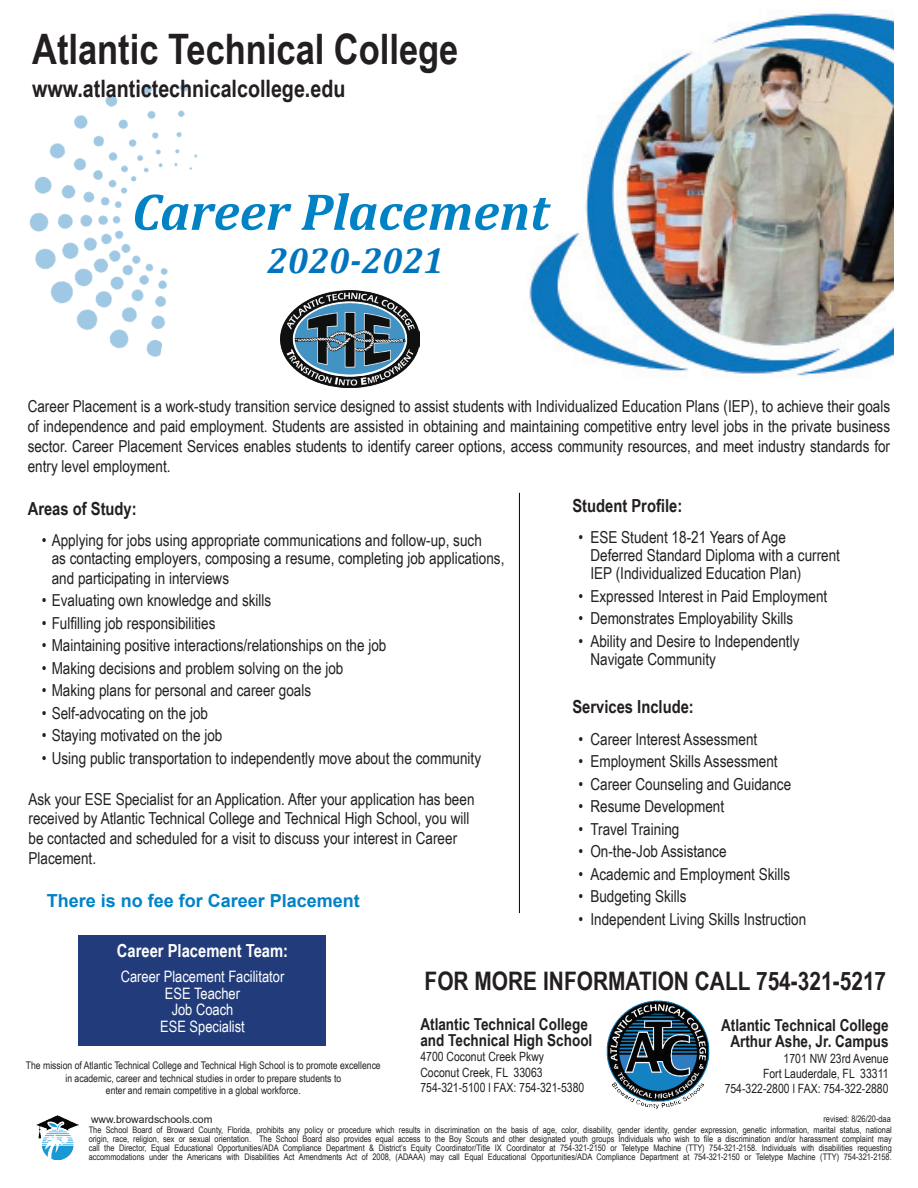
<style>
.page{position:relative;width:918px;height:1188px;background:#fff}
.page>*{position:absolute;margin:0;border:0;box-sizing:border-box;transform-origin:0 0}
.t1{font:italic 700 52.5px "Cambria";color:#0082c4}
.t2{font:700 42px "Arial Narrow";color:#231f20}
.t3{font:italic 700 36px "Cambria";color:#0075bd}
.t4{font:700 25.5px "Arial Narrow";color:#231f20}
.t5{font:700 24px "Arial Narrow";color:#231f20}
.t6{font:700 18px "Arial Narrow";color:#231f20}
.t7{font:700 18px "Arial";color:#0082c7}
.t8{font:700 18px "Arial Narrow";color:#fff}
.t9{font:16.5px/19.8px "Arial Narrow";color:#231f20}
.t10{font:700 16.5px/16.5px "Arial Narrow";color:#231f20}
.t11{font:15.75px/16.5px "Arial Narrow";color:#fff;text-align:center}
.t12{font:12.75px/15.3px "Arial Narrow";color:#231f20}
.t13{font:10.5px/12.6px "Arial Narrow";color:#231f20;text-align:center}
.t14{font:10.5px "Arial";color:#231f20}
.t15{font:9px/9px "Arial Narrow";color:#231f20;text-align:justify}
</style>
<div class="page">
<img style="left:518px;top:11px;width:375px;height:488px">
<img style="left:606px;top:1000px;width:104px;height:109px">
<div style="left:78px;top:935px;width:247px;height:110px;background:#223c7b"></div>
<img style="left:36px;top:1115px;width:42px;height:45px">
<hr style="left:519px;top:493px;width:1px;height:420px;background:#040503">
<img style="left:29px;top:83px;width:168px;height:274px">
<img style="left:281px;top:291px;width:138px;height:96px">
<h2 class="t2" style="left:32px;top:18px;width:428px">Atlantic Technical College</h2>
<h3 class="t5" style="left:32px;top:70px;width:315px">www.atlantictechnicalcollege.edu</h3>
<h1 class="t1" style="left:132px;top:175px;width:419px">Career Placement</h1>
<h3 class="t3" style="left:267px;top:235px;width:178px">2020-2021</h3>
<p class="t9" style="left:28px;top:396px;width:864px;text-align:justify">Career Placement is a work-study transition service designed to assist students with Individualized Education Plans (IEP), to achieve their goals of independence and paid employment. Students are assisted in obtaining and maintaining competitive entry level jobs in the private business sector. Career Placement Services enables students to identify career options, access community resources, and meet industry standards for entry level employment.</p>
<p class="t6" style="left:28px;top:495px;width:111px">Areas of Study:</p>
<p class="t9" style="left:52px;top:531px;width:454px;line-height:18px;text-indent:-10px">• Applying for jobs using appropriate communications and follow-up, such<br>as contacting employers, composing a resume, completing job applications,</p>
<p class="t9" style="left:52px;top:568px;width:179px">and participating in interviews</p>
<p class="t9" style="left:42px;top:590px;width:231px">• Evaluating own knowledge and skills</p>
<p class="t9" style="left:42px;top:613px;width:175px">• Fulfilling job responsibilities</p>
<p class="t9" style="left:42px;top:635px;width:346px">• Maintaining positive interactions/relationships on the job</p>
<p class="t9" style="left:42px;top:658px;width:303px">• Making decisions and problem solving on the job</p>
<p class="t9" style="left:42px;top:680px;width:271px">• Making plans for personal and career goals</p>
<p class="t9" style="left:42px;top:703px;width:168px">• Self-advocating on the job</p>
<p class="t9" style="left:42px;top:725px;width:182px">• Staying motivated on the job</p>
<p class="t9" style="left:42px;top:748px;width:441px">• Using public transportation to independently move about the community</p>
<p class="t9" style="left:28px;top:788px;width:448px">Ask your ESE Specialist for an Application. After your application has been received by Atlantic Technical College and Technical High School, you will be contacted and scheduled for a visit to discuss your interest in Career Placement.</p>
<p class="t7" style="left:47px;top:888px;width:315px">There is no fee for Career Placement</p>
<p class="t6" style="left:572px;top:492px;width:111px">Student Profile:</p>
<p class="t9" style="left:590px;top:528px;width:251px;line-height:18px;text-indent:-12px">• ESE Student 18-21 Years of Age<br>Deferred Standard Diploma with a current<br>IEP (Individualized Education Plan)</p>
<p class="t9" style="left:578px;top:585px;width:250px">• Expressed Interest in Paid Employment</p>
<p class="t9" style="left:578px;top:608px;width:216px">• Demonstrates Employability Skills</p>
<p class="t9" style="left:590px;top:631px;width:211px;line-height:18px;text-indent:-12px">• Ability and Desire to Independently<br>Navigate Community</p>
<p class="t6" style="left:572px;top:693px;width:123px">Services Include:</p>
<p class="t9" style="left:578px;top:728px;width:180px">• Career Interest Assessment</p>
<p class="t9" style="left:578px;top:751px;width:201px">• Employment Skills Assessment</p>
<p class="t9" style="left:578px;top:773px;width:214px">• Career Counseling and Guidance</p>
<p class="t9" style="left:578px;top:796px;width:147px">• Resume Development</p>
<p class="t9" style="left:578px;top:818px;width:103px">• Travel Training</p>
<p class="t9" style="left:578px;top:841px;width:150px">• On-the-Job Assistance</p>
<p class="t9" style="left:578px;top:863px;width:214px">• Academic and Employment Skills</p>
<p class="t9" style="left:578px;top:886px;width:110px">• Budgeting Skills</p>
<p class="t9" style="left:578px;top:908px;width:229px">• Independent Living Skills Instruction</p>
<p class="t8" style="left:117px;top:937px;width:173px">Career Placement Team:</p>
<p class="t11" style="left:121px;top:968px;width:165px">Career Placement Facilitator<br>ESE Teacher<br>Job Coach<br>ESE Specialist</p>
<p class="t13" style="left:26px;top:1059px;width:356px">The mission of Atlantic Technical College and Technical High School is to promote excellence in academic, career and technical studies in order to prepare students to<br>enter and remain competitive in a global workforce.</p>
<p class="t14" style="left:91px;top:1112px;width:123px">www.browardschools.com</p>
<h3 class="t4" style="left:425px;top:962px;width:463px">FOR MORE INFORMATION CALL 754-321-5217</h3>
<p class="t10" style="left:721px;top:1016px;width:169px;text-align:center">Atlantic Technical College<br>Arthur Ashe, Jr. Campus</p>
<p class="t12" style="left:725px;top:1050px;width:165px;text-align:right">1701 NW 23rd Avenue<br>Fort Lauderdale, FL 33311<br>754-322-2800 l FAX: 754-322-2880</p>
<p class="t10" style="left:420px;top:1015px;width:173px">Atlantic Technical College and Technical High School</p>
<p class="t12" style="left:420px;top:1049px;width:165px">4700 Coconut Creek Pkwy<br>Coconut Creek, FL 33063<br>754-321-5100 l FAX: 754-321-5380</p>
<p class="t15" style="left:824px;top:1114px;width:69px">revised: 8/26/20-daa</p>
<p class="t15" style="left:89px;top:1125px;width:805px">The School Board of Broward County, Florida, prohibits any policy or procedure which results in discrimination on the basis of age, color, disability, gender identity, gender expression, genetic information, marital status, national origin, race, religion, sex or sexual orientation. The School Board also provides equal access to the Boy Scouts and other designated youth groups Individuals who wish to file a discrimination and/or harassment complaint may call the Director, Equal Educational Opportunities/ADA Compliance Department &amp; District’s Equity Coordinator/Title IX Coordinator at 754-321-2150 or Teletype Machine (TTY) 754-321-2158. Individuals with disabilities requesting accommodations under the Americans with Disabilities Act Amendments Act of 2008, (ADAAA) may call Equal Educational Opportunities/ADA Compliance Department at 754-321-2150 or Teletype Machine (TTY) 754-321-2158.</p>
</div>
